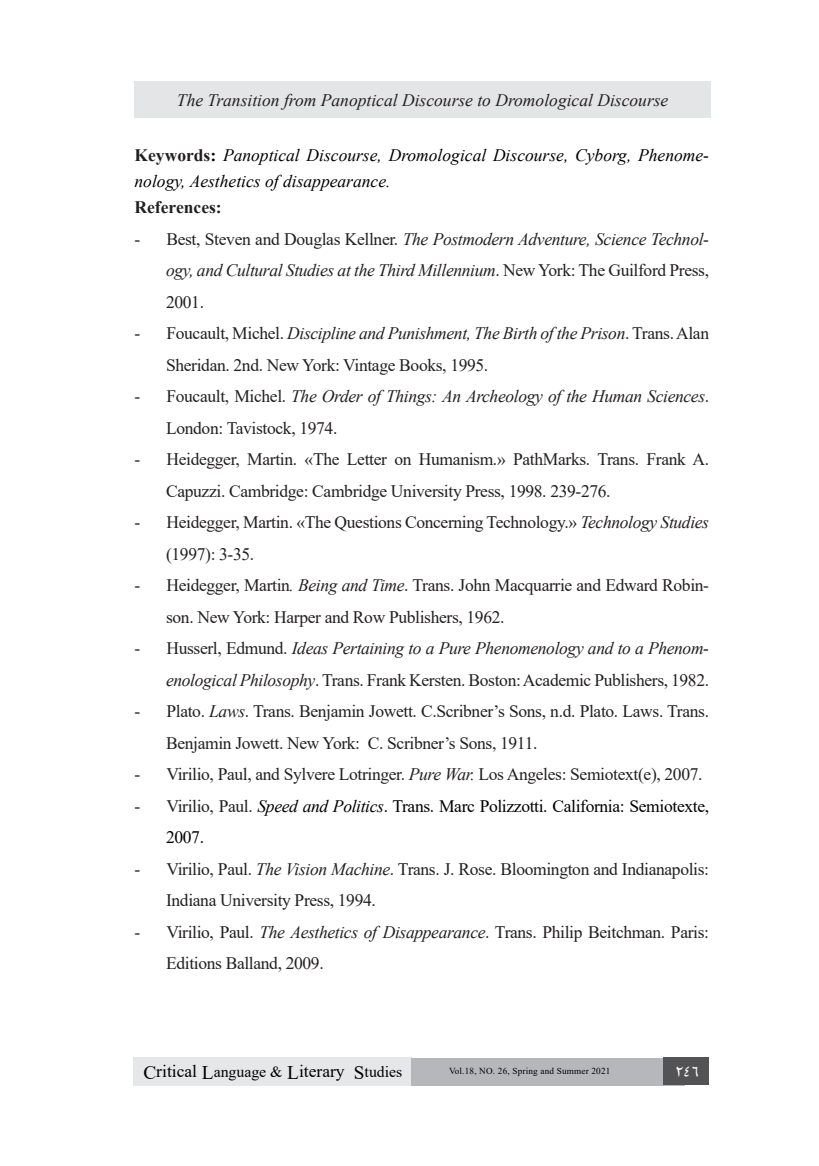
<style>
.page{position:relative;width:819px;height:1166px;background:#fff}
.page>*{position:absolute;margin:0;border:0;box-sizing:border-box;transform-origin:0 0}
.t1{font:17.5px "Times New Roman";letter-spacing:-.02em;color:#231f20}
.t2{font:italic 17.5px "Times New Roman";letter-spacing:-.02em;color:#231f20}
.t3{font:italic 17.5px "Times New Roman";color:#000}
.t4{font:17.5px "Times New Roman";letter-spacing:-.02em;color:#000}
.t5{font:italic 17.5px "Times New Roman";color:#231f20}
.t6{font:17.5px "Times New Roman";color:#000}
.t7{font:700 17.5px "Times New Roman";color:#231f20}
.t8{font:italic 17.5px "B Yagut";color:#fff}
.t9{font:15.75px "Times New Roman";color:#000}
.t10{font:9.1px "Times New Roman";letter-spacing:.02em;color:#000}
.s1{font-weight:700;font-style:normal;color:#231f20}
.s2{font-weight:700;font-style:normal}
.s3{font-style:normal}
.s4{font-style:italic}
.s5{color:#231f20}
.s6{font-size:19.25px}
</style>
<div class="page">
<div style="left:134px;top:81px;width:576px;height:37px;background:#e4e5e7"></div>
<div style="left:133px;top:1057px;width:278px;height:28px;background:#e6e7e9"></div>
<div style="left:411px;top:1057px;width:274px;height:28px;background:#b6b7bb"></div>
<div style="left:663px;top:1057px;width:46px;height:28px;background:#535355"></div>
<p class="t5" style="left:177px;top:88px;width:493px">The Transition from Panoptical Discourse to Dromological Discourse</p>
<p class="t3" style="left:134px;top:143px;width:576px"><span class="s1">Keywords</span><span class="s2">:</span> Panoptical Discourse, Dromological Discourse, Cyborg, Phenome-</p>
<p class="t7" style="left:134px;top:195px;width:89px">References:</p>
<p class="t3" style="left:134px;top:169px;width:257px">nology, Aesthetics of disappearance.</p>
<p class="t1" style="left:134px;top:226px;width:4px">-</p>
<p class="t1" style="left:134px;top:321px;width:4px">-</p>
<p class="t1" style="left:134px;top:384px;width:4px">-</p>
<p class="t1" style="left:134px;top:447px;width:4px">-</p>
<p class="t1" style="left:134px;top:510px;width:4px">-</p>
<p class="t1" style="left:134px;top:573px;width:4px">-</p>
<p class="t1" style="left:134px;top:636px;width:4px">-</p>
<p class="t1" style="left:134px;top:699px;width:4px">-</p>
<p class="t1" style="left:134px;top:762px;width:4px">-</p>
<p class="t1" style="left:134px;top:793px;width:4px">-</p>
<p class="t1" style="left:134px;top:856px;width:4px">-</p>
<p class="t1" style="left:134px;top:919px;width:4px">-</p>
<p class="t2" style="left:166px;top:227px;width:544px"><span class="s3">Best, Steven and Douglas Kellner.</span> The Postmodern Adventure, Science Technol-</p>
<p class="t2" style="left:166px;top:258px;width:544px">ogy, and Cultural Studies at the Third Millennium<span class="s3">. New York: The Guilford Press,</span></p>
<p class="t1" style="left:166px;top:289px;width:39px">2001.</p>
<p class="t2" style="left:166px;top:321px;width:544px"><span class="s3">Foucault, Michel.</span> Discipline and Punishment, The Birth ofthe Prison<span class="s3">. Trans.Alan</span></p>
<p class="t1" style="left:166px;top:352px;width:324px">Sheridan 2. nd. New York: Vintage Books, 1995.</p>
<p class="t2" style="left:166px;top:384px;width:544px"><span class="s3">Foucault, Michel.</span> The Order of Things: An Archeology of the Human Sciences<span class="s3">.</span></p>
<p class="t1" style="left:166px;top:415px;width:173px">London: Tavistock, 1974.</p>
<p class="t1" style="left:166px;top:447px;width:544px">Heidegger, Martin. «The Letter on Humanism.» PathMarks. Trans. Frank A.</p>
<p class="t1" style="left:166px;top:478px;width:446px">Capuzzi. Cambridge: Cambridge University Press, 1998. 239-276.</p>
<p class="t1" style="left:166px;top:510px;width:544px">Heidegger, Martin «. The Questions Concerning Technology.» <span class="s4">Technology Studies</span></p>
<p class="t1" style="left:166px;top:541px;width:90px">)1997 :( 3-35.</p>
<p class="t1" style="left:166px;top:573px;width:538px">Heidegger, Martin<span class="s4">. Being and Time</span>. Trans. John Macquarrie and Edward Robin</p>
<p class="t1" style="left:166px;top:604px;width:340px">son. New York: Harper and Row Publishers, 1962.</p>
<p class="t2" style="left:166px;top:636px;width:544px"><span class="s3">Husserl, Edmund.</span> Ideas Pertaining to a Pure Phenomenology and to a Phenom-</p>
<p class="t1" style="left:166px;top:667px;width:544px"><span class="s4">enological Philosophy</span>. Trans. Frank Kersten. Boston:Academic Publishers, 1982.</p>
<p class="t1" style="left:166px;top:699px;width:544px">Plato. <span class="s4">Laws</span>. Trans. Benjamin Jowett C. .Scribner s’ Sons .d.n, Plato. Laws. Trans.</p>
<p class="t1" style="left:166px;top:730px;width:373px">Benjamin Jowett. New York C: . Scribner s’ Sons, 1911.</p>
<p class="t1" style="left:166px;top:762px;width:537px">Virilio, Paul, and Sylvere Lotringer. <span class="s4">Pure War.</span> Los Angeles: Semiotext , (e( 2007.</p>
<p class="t4" style="left:166px;top:793px;width:544px"><span class="s5">Virilio, Paul.</span> <span class="s4">Speed and Politics</span>. Trans. Marc Polizzotti. California: Semiotexte,</p>
<p class="t4" style="left:166px;top:825px;width:39px">2007.</p>
<p class="t1" style="left:166px;top:856px;width:544px">Virilio, Paul. <span class="s4">The Vision Machine</span>. Trans .J. Rose. Bloomington and Indianapolis:</p>
<p class="t1" style="left:166px;top:888px;width:211px">Indiana University Press, 1994.</p>
<p class="t1" style="left:166px;top:919px;width:544px">Virilio, Paul. <span class="s4">The Aesthetics of Disappearance</span>. Trans. Philip Beitchman. Paris:</p>
<p class="t1" style="left:166px;top:951px;width:159px">Editions Balland, 2009.</p>
<p class="t6" style="left:143px;top:1059px;width:55px"><span class="s6">C</span>ritical</p>
<p class="t6" style="left:287px;top:1059px;width:59px"><span class="s6">L</span>iterary</p>
<p class="t9" style="left:354px;top:1060px;width:50px"><span class="s6">S</span>tudies</p>
<p class="t9" style="left:202px;top:1060px;width:82px"><span class="s6">L</span>anguage &amp;</p>
<p class="t10" style="left:449px;top:1065px;width:163px">Vol.18, NO. 26, Spring and Summer 2021</p>
<p class="t8" style="left:674px;top:1059px;width:32px">246</p>
</div>
